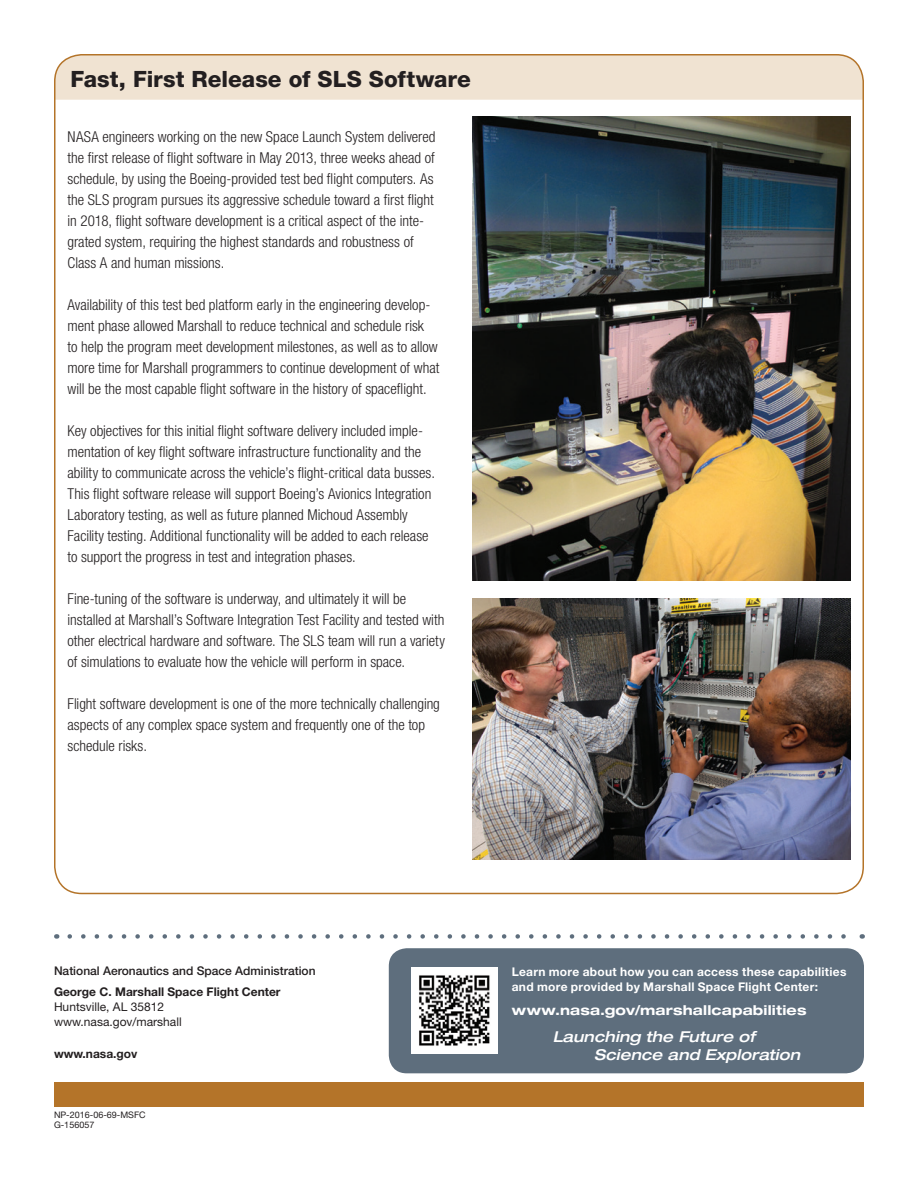
<style>
.page{position:relative;width:918px;height:1188px;background:#fff}
.page>*{position:absolute;margin:0;border:0;box-sizing:border-box;transform-origin:0 0}
.Feature{font:800 22.5px "Helvetica Neue LT Std";color:#231f20}
.Body{font:300 condensed 15px/21px "Helvetica Neue LT Std";color:#231f20}
.t1{font:italic 500 expanded 15px/18px "Helvetica Neue LT Std";letter-spacing:.005em;color:#fff}
.t2{font:700 expanded 13.5px "Helvetica Neue LT Std";letter-spacing:.015em;color:#fff}
.t3{font:700 12px/15px "Helvetica Neue LT Std";letter-spacing:.02em;color:#fff}
.t4{font:700 12px "Helvetica Neue LT Std";color:#231f20}
.t5{font:500 12px "Helvetica Neue LT Std";color:#231f20}
.t6{font:12px "Helvetica Neue LT Std";color:#231f20}
.t7{font:9px "Helvetica Neue LT Std";color:#231f20}
</style>
<div class="page">
<div style="left:54px;top:1083px;width:810px;height:24px;background:#b47429"></div>
<div style="left:389px;top:948px;width:475px;height:125px;background:#5e6e7d;border-radius:18px"></div>
<div style="left:55px;top:55px;width:808px;height:45px;background:#f0e3d2"></div>
<svg style="left:70px;top:934px;width:776px;height:5px"></svg>
<img style="left:472px;top:116px;width:378px;height:464px">
<img style="left:472px;top:598px;width:378px;height:262px">
<img style="left:411px;top:967px;width:87px;height:87px">
<p class="Feature" style="left:71px;top:66px;width:402px">Fast, First Release of SLS Software</p>
<p class="Body" style="left:68px;top:126px;width:370px">NASA engineers working on the new Space Launch System delivered the first release of flight software in May 2013, three weeks ahead of schedule, by using the Boeing-provided test bed flight computers. As the SLS program pursues its aggressive schedule toward a first flight in 2018, flight software development is a critical aspect of the inte&shy;grated system, requiring the highest standards and robustness of Class A and human missions.</p>
<p class="Body" style="left:68px;top:294px;width:373px">Availability of this test bed platform early in the engineering develop&shy;ment phase allowed Marshall to reduce technical and schedule risk<br>to help the program meet development milestones, as well as to allow more time for Marshall programmers to continue development of what will be the most capable flight software in the history of spaceflight.</p>
<p class="Body" style="left:68px;top:420px;width:369px">Key objectives for this initial flight software delivery included imple&shy;mentation of key flight software infrastructure functionality and the ability to communicate across the vehicle’s flight-critical data busses.<br>This flight software release will support Boeing’s Avionics Integration Laboratory testing, as well as future planned Michoud Assembly Facility testing. Additional functionality will be added to each release to support the progress in test and integration phases.</p>
<p class="Body" style="left:68px;top:588px;width:379px">Fine-tuning of the software is underway, and ultimately it will be installed at Marshall’s Software Integration Test Facility and tested with other electrical hardware and software. The SLS team will run a variety of simulations to evaluate how the vehicle will perform in space.</p>
<p class="Body" style="left:68px;top:693px;width:374px">Flight software development is one of the more technically challenging aspects of any complex space system and frequently one of the top schedule risks.</p>
<p class="t5" style="left:54px;top:964px;width:263px">National Aeronautics and Space Administration</p>
<p class="t4" style="left:54px;top:984px;width:228px">George C. Marshall Space Flight Center</p>
<p class="t6" style="left:54px;top:1000px;width:112px">Huntsville, AL 35812</p>
<p class="t6" style="left:54px;top:1015px;width:129px">www.nasa.gov/marshall</p>
<p class="t4" style="left:54px;top:1046px;width:85px">www.nasa.gov</p>
<p class="t7" style="left:54px;top:1109px;width:93px">NP-2016-06-69-MSFC</p>
<p class="t7" style="left:54px;top:1120px;width:42px">G-156057</p>
<p class="t3" style="left:512px;top:964px;width:336px">Learn more about how you can access these capabilities and more provided by Marshall Space Flight Center:</p>
<p class="t2" style="left:512px;top:1002px;width:296px">www.nasa.gov/marshallcapabilities</p>
<p class="t1" style="left:594px;top:1028px;width:208px;text-indent:-41px">Launching the Future of<br>Science and Exploration</p>
</div>
